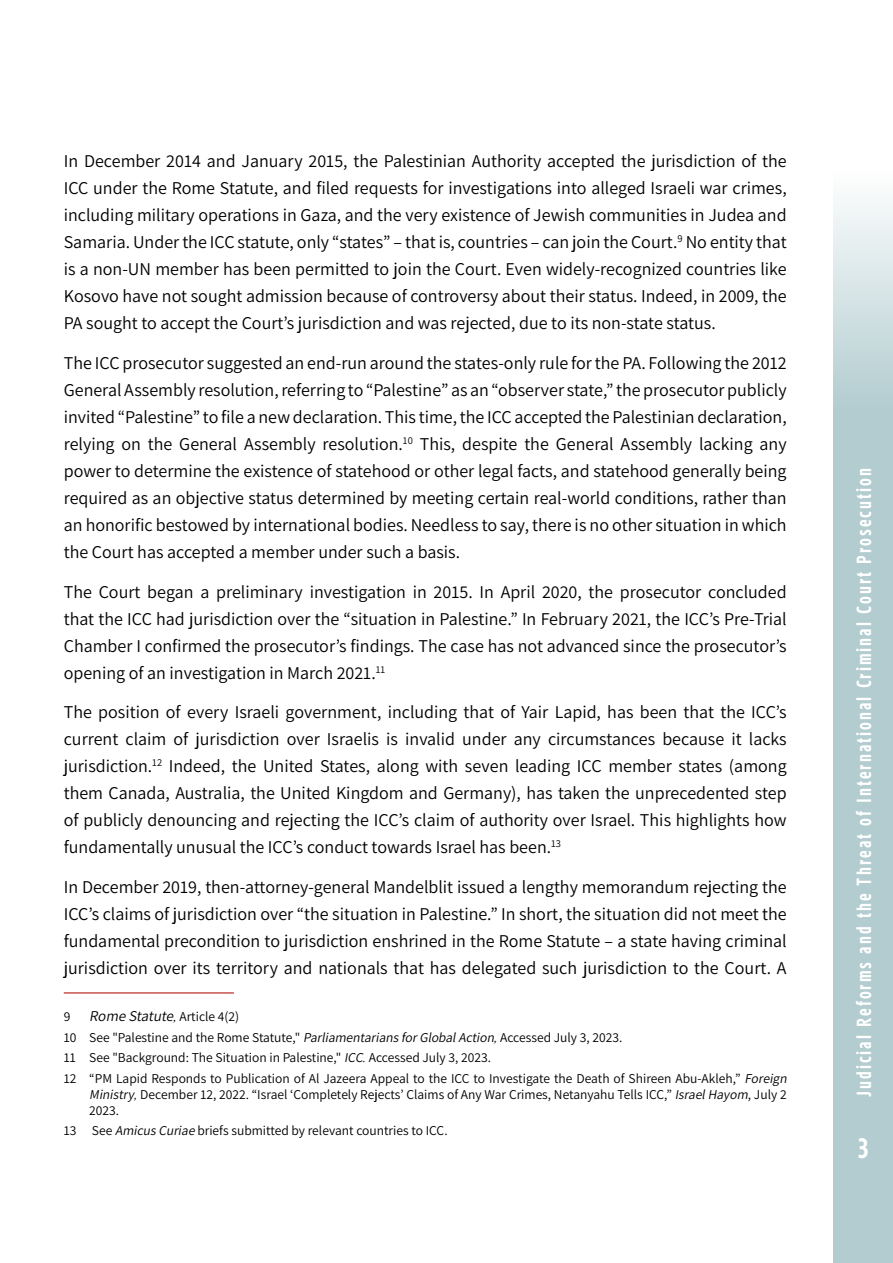
<style>
.page{position:relative;width:893px;height:1263px;background:#fff}
.page>*{position:absolute;margin:0;border:0;box-sizing:border-box;transform-origin:0 0}
.t1{font:700 27px "Fb Tamlil Condensed";color:#fff}
.t2{font:700 19.5px "Fb Tamlil Condensed Eng";letter-spacing:.1em;color:#fff}
.t3{font:200 18px/27px "Assistant";color:#000;text-align:justify}
.t4{font:italic 200 15px "Assistant";color:#000}
.t5{font:200 13.5px/20.4px "Assistant";color:#000}
.t6{font:italic 200 13.5px "Assistant";color:#000}
.t7{font:200 10.5px "Assistant";color:#000}
.s1{font-size:18px}
.s2{font-family:"Times New Roman";font-weight:400;font-style:italic}
.s3{font-style:italic}
</style>
<div class="page">
<svg style="left:833px;top:201px;width:60px;height:1062px;background:#b8d0d3"></svg>
<hr style="left:64px;top:992px;width:170px;height:2px;background:#c5514e">
<p class="t3" style="left:64px;top:147px;width:724px">In December 2014 and January 2015, the Palestinian Authority accepted the jurisdiction of the ICC under the Rome Statute, and filed requests for investigations into alleged Israeli war crimes, including military operations in Gaza, and the very existence of Jewish communities in Judea and Samaria. Under the ICC statute, only “states” – that is, countries – can join the Court.<sup>9</sup> No entity that is a non-UN member has been permitted to join the Court. Even widely-recognized countries like Kosovo have not sought admission because of controversy about their status. Indeed in, 2009, the PA sought to accept the Court s’ jurisdiction and was rejected, due to its non-state status.</p>
<p class="t3" style="left:64px;top:348px;width:724px;text-align:right">The ICC prosecutor suggested an end-run around the states-only rule for the PA. Following the 2012<br>GeneralAssemblyresolution,referringto“Palestine”asan“observerstate ” , theprosecutorpublicly invited“Palestine”tofileanewdeclaration.Thistime,theICCacceptedthePalestiniandeclaration, This, despite the General Assembly lacking any</p>
<p class="t3" style="left:64px;top:429px;width:724px;text-align:left">relying on the General Assembly resolution<br>power to determine the existence of statehood or other legal facts, and statehood generally being required as an objective status determined by meeting certain real-world conditions, rather than an honorific bestowed by international bodies. Needless to say, there is no other situation in which the Court has accepted a member under such a basis.</p>
<p class="t3" style="left:64px;top:577px;width:724px">The Court began a preliminary investigation in 2015. In April 2020, the prosecutor concluded that the ICC had jurisdiction over the “situation in Palestine ” . In February 2021, the ICC s’ Pre-Trial Chamber I confirmed the prosecutor s’ findings. The case has not advanced since the prosecutor s’ opening of an investigation in March 2021.<sup>11</sup></p>
<p class="t3" style="left:64px;top:698px;width:724px;text-align:right">The position of every Israeli government, including that of Yair Lapid, has been that the ICC s’ current claim of jurisdiction over Israelis is invalid under any circumstances because it lacks<br>Indeed, the United States, along with seven leading ICC member states (among</p>
<p class="t7" style="left:399px;top:433px;width:16px"><span class="s1">.</span>10</p>
<p class="t3" style="left:64px;top:752px;width:724px;text-align:left">jurisdiction<br>them Canada, Australia, the United Kingdom and Germany ,) has taken the unprecedented step of publicly denouncing and rejecting the ICC s’ claim of authority over Israel. This highlights how</p>
<p class="t7" style="left:547px;top:837px;width:16px"><span class="s1">.</span>13</p>
<p class="t7" style="left:148px;top:756px;width:16px"><span class="s1">.</span>12</p>
<p class="t3" style="left:64px;top:833px;width:484px">fundamentally unusual the ICC s’ conduct towards Israel has been</p>
<p class="t3" style="left:64px;top:873px;width:724px">In December 2019, then-attorney-general Mandelblit issued a lengthy memorandum rejecting the ICC s’ claims ofjurisdiction over “the situation in Palestine ” . In short, the situation did not meet the fundamental precondition to jurisdiction enshrined in the Rome Statute – a state having criminal jurisdiction over its territory and nationals that has delegated such jurisdiction to the Court A.</p>
<p class="t5" style="left:173px;top:1006px;width:67px"><span class="s2">,</span> Article (2)4</p>
<p class="t4" style="left:89px;top:1006px;width:89px">Rome Statute</p>
<p class="t5" style="left:64px;top:1006px;width:8px">9</p>
<p class="t5" style="left:64px;top:1026px;width:14px">10</p>
<p class="t5" style="left:89px;top:1026px;width:409px">S e e " Pa l e st i n e a n d t h e R o m e Sta t u te " , <span class="s3">Parliamentarians for Global Action</span></p>
<p class="t5" style="left:494px;top:1026px;width:130px"><span class="s2">,</span> Accessed July 3, 2023.</p>
<p class="t5" style="left:64px;top:1047px;width:14px">11</p>
<p class="t5" style="left:363px;top:1047px;width:130px"><span class="s2">.</span> Accessed July 3, 2023.</p>
<p class="t5" style="left:89px;top:1047px;width:278px">See "Background: The Situation in Palestine " , <span class="s3">ICC</span></p>
<p class="t5" style="left:64px;top:1067px;width:14px">12</p>
<p class="t5" style="left:89px;top:1067px;width:702px">“PM Lapid Responds to Publication of Al Jazeera Appeal to the ICC to Investigate the Death of Shireen A b u - A k l e h ” , <span class="s3">Foreign</span></p>
<p class="t5" style="left:64px;top:1120px;width:14px">13</p>
<p class="t5" style="left:134px;top:1083px;width:618px"><span class="s2">,</span> December 12, 2022. “Israel ‘Completely Rejects’ Claims of Any War Crimes, Netanyahu Te l l s I C C ” , <span class="s3">Israel Hayom</span></p>
<p class="t5" style="left:748px;top:1083px;width:40px">, July 2</p>
<p class="t6" style="left:89px;top:1085px;width:49px">Ministry</p>
<p class="t5" style="left:89px;top:1099px;width:360px">2023.<br>See <span class="s3">AmicusCuriae</span>briefs submitted by relevant countries to ICC.</p>
<p class="t2" style="left:855px;top:1097px;width:631px;rotate:-90deg">Judicial Reforms and the Threat of International Criminal Court Prosecution</p>
<h1 class="t1" style="left:858px;top:1136px;width:12px">3</h1>
</div>
